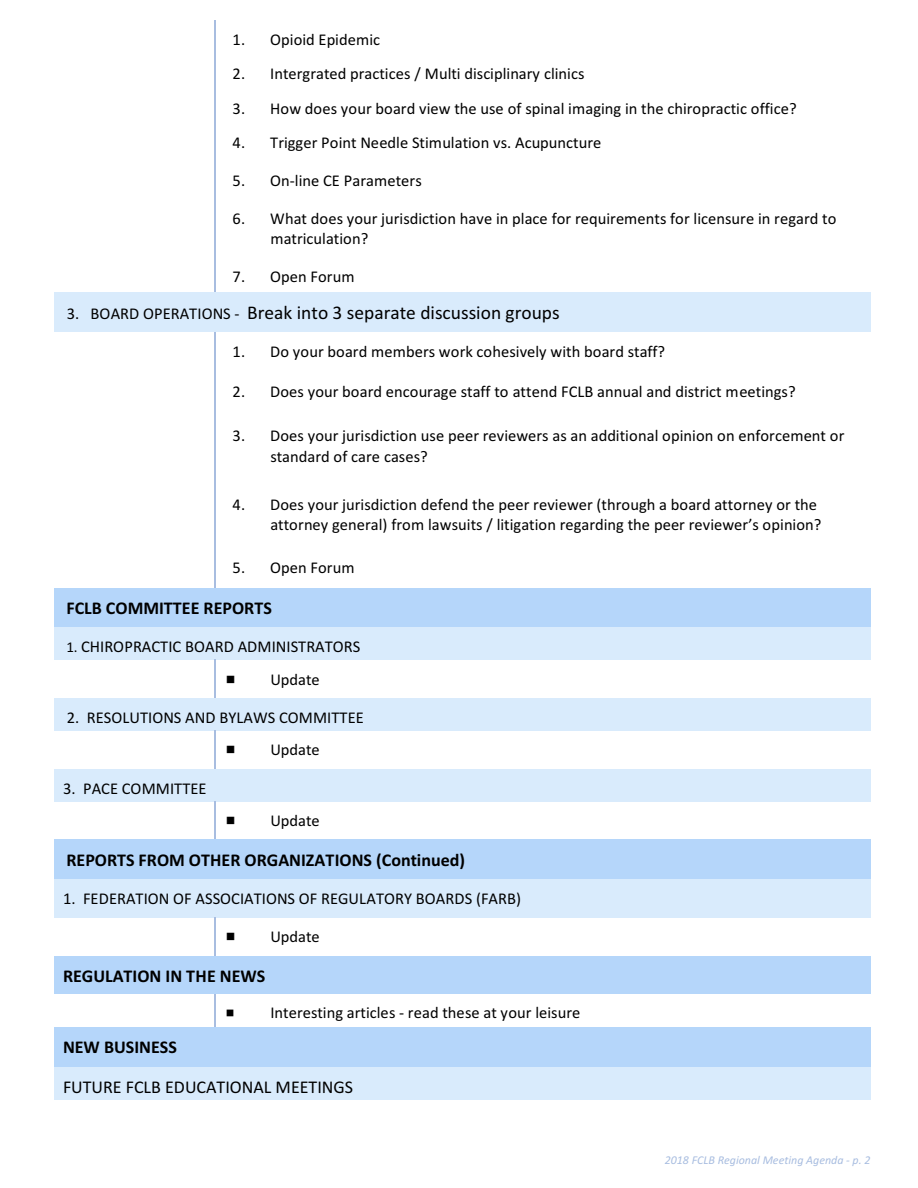
<style>
.page{position:relative;width:918px;height:1188px;background:#fff}
.page>*{position:absolute;margin:0;border:0;box-sizing:border-box;transform-origin:0 0}
.t1{font:19.5px "Calibri";color:#000}
.t2{font:700 18px "Calibri";color:#000}
.t3{font:18px "Calibri";color:#000}
.t4{font:16.5px/20.4px "Calibri";color:#000}
.t5{font:italic 12px "Calibri";color:#a8bde0}
.s1{font-size:16.5px}
.s2{font-size:15px}
</style>
<div class="page">
<hr style="left:215px;top:20px;width:1px;height:35px;background:#a8bde0">
<hr style="left:215px;top:55px;width:1px;height:34px;background:#a8bde0">
<hr style="left:215px;top:89px;width:1px;height:35px;background:#a8bde0">
<hr style="left:215px;top:124px;width:1px;height:37px;background:#a8bde0">
<hr style="left:215px;top:162px;width:1px;height:37px;background:#a8bde0">
<hr style="left:215px;top:199px;width:1px;height:58px;background:#a8bde0">
<hr style="left:215px;top:257px;width:1px;height:35px;background:#a8bde0">
<div style="left:54px;top:292px;width:162px;height:40px;background:#d9ebfc"></div>
<div style="left:216px;top:292px;width:654px;height:40px;background:#d9ebfc"></div>
<hr style="left:215px;top:332px;width:1px;height:40px;background:#a8bde0">
<hr style="left:215px;top:372px;width:1px;height:39px;background:#a8bde0">
<hr style="left:215px;top:412px;width:1px;height:68px;background:#a8bde0">
<hr style="left:215px;top:480px;width:1px;height:68px;background:#a8bde0">
<hr style="left:215px;top:548px;width:1px;height:40px;background:#a8bde0">
<div style="left:54px;top:588px;width:162px;height:39px;background:#b5d6fa"></div>
<div style="left:216px;top:588px;width:654px;height:39px;background:#b5d6fa"></div>
<div style="left:54px;top:627px;width:816px;height:33px;background:#d9ebfc"></div>
<hr style="left:215px;top:660px;width:1px;height:38px;background:#a8bde0">
<div style="left:54px;top:698px;width:162px;height:32px;background:#d9ebfc"></div>
<div style="left:216px;top:698px;width:654px;height:32px;background:#d9ebfc"></div>
<hr style="left:215px;top:731px;width:1px;height:38px;background:#a8bde0">
<div style="left:54px;top:769px;width:162px;height:32px;background:#d9ebfc"></div>
<div style="left:216px;top:769px;width:654px;height:32px;background:#d9ebfc"></div>
<hr style="left:215px;top:801px;width:1px;height:39px;background:#a8bde0">
<div style="left:54px;top:840px;width:162px;height:39px;background:#b5d6fa"></div>
<div style="left:216px;top:840px;width:654px;height:39px;background:#b5d6fa"></div>
<div style="left:54px;top:879px;width:816px;height:38px;background:#d9ebfc"></div>
<hr style="left:215px;top:918px;width:1px;height:38px;background:#a8bde0">
<div style="left:54px;top:956px;width:162px;height:38px;background:#b5d6fa"></div>
<div style="left:216px;top:956px;width:654px;height:38px;background:#b5d6fa"></div>
<hr style="left:215px;top:994px;width:1px;height:33px;background:#a8bde0">
<div style="left:54px;top:1027px;width:162px;height:40px;background:#b5d6fa"></div>
<div style="left:216px;top:1027px;width:654px;height:40px;background:#b5d6fa"></div>
<div style="left:54px;top:1067px;width:816px;height:32px;background:#d9ebfc"></div>
<p class="t4" style="left:232px;top:30px;width:149px">1. Opioid Epidemic</p>
<p class="t4" style="left:232px;top:65px;width:354px">2. Intergrated practices / Multi disciplinary clinics</p>
<p class="t4" style="left:232px;top:99px;width:566px">3. How does your board view the use of spinal imaging in the chiropractic office?</p>
<p class="t4" style="left:232px;top:134px;width:370px">4. Trigger Point Needle Stimulation vs. Acupuncture</p>
<p class="t4" style="left:232px;top:172px;width:191px">5. On-line CE Parameters</p>
<p class="t4" style="left:270px;top:209px;width:568px;text-indent:-38px">6. What does your jurisdiction have in place for requirements for licensure in regard to matriculation?</p>
<p class="t4" style="left:232px;top:267px;width:124px">7. Open Forum</p>
<p class="t1" style="left:67px;top:305px;width:495px"><span class="s1">3. BOARD OPERATIONS -</span> Break into 3 separate discussion groups</p>
<p class="t4" style="left:232px;top:343px;width:434px">1. Do your board members work cohesively with board staff?</p>
<p class="t4" style="left:232px;top:383px;width:565px">2. Does your board encourage staff to attend FCLB annual and district meetings?</p>
<p class="t4" style="left:270px;top:427px;width:576px;text-indent:-38px">3. Does your jurisdiction use peer reviewers as an additional opinion on enforcement or standard of care cases?</p>
<p class="t4" style="left:232px;top:495px;width:591px;text-align:right">4. Does your jurisdiction defend the peer reviewer (through a board attorney or the attorney general) from lawsuits / litigation regarding the peer reviewer’s opinion?</p>
<p class="t4" style="left:232px;top:559px;width:124px">5. Open Forum</p>
<p class="t2" style="left:66px;top:600px;width:207px">FCLB COMMITTEE REPORTS</p>
<p class="t4" style="left:270px;top:632px;width:92px;line-height:32.4px;text-indent:-204px"><span class="s2">1.</span> CHIROPRACTIC BOARD ADMINISTRATORS<br>Update</p>
<p class="t4" style="left:270px;top:703px;width:95px;line-height:32.4px;text-indent:-204px">2. RESOLUTIONS AND BYLAWS COMMITTEE<br>Update</p>
<p class="t4" style="left:63px;top:779px;width:145px">3. PACE COMMITTEE</p>
<p class="t4" style="left:270px;top:812px;width:51px">Update</p>
<p class="t2" style="left:66px;top:852px;width:400px">REPORTS FROM OTHER ORGANIZATIONS (Continued)</p>
<p class="t4" style="left:63px;top:890px;width:460px">1. FEDERATION OF ASSOCIATIONS OF REGULATORY BOARDS (FARB)</p>
<p class="t4" style="left:270px;top:928px;width:51px">Update</p>
<p class="t2" style="left:63px;top:968px;width:204px">REGULATION IN THE NEWS</p>
<p class="t4" style="left:270px;top:1004px;width:311px">Interesting articles - read these at your leisure</p>
<p class="t2" style="left:63px;top:1040px;width:115px">NEW BUSINESS</p>
<p class="t3" style="left:63px;top:1079px;width:292px">FUTURE FCLB EDUCATIONAL MEETINGS</p>
<p class="t5" style="left:665px;top:1155px;width:207px">2018 FCLB Regional Meeting Agenda - p. 2</p>
</div>
